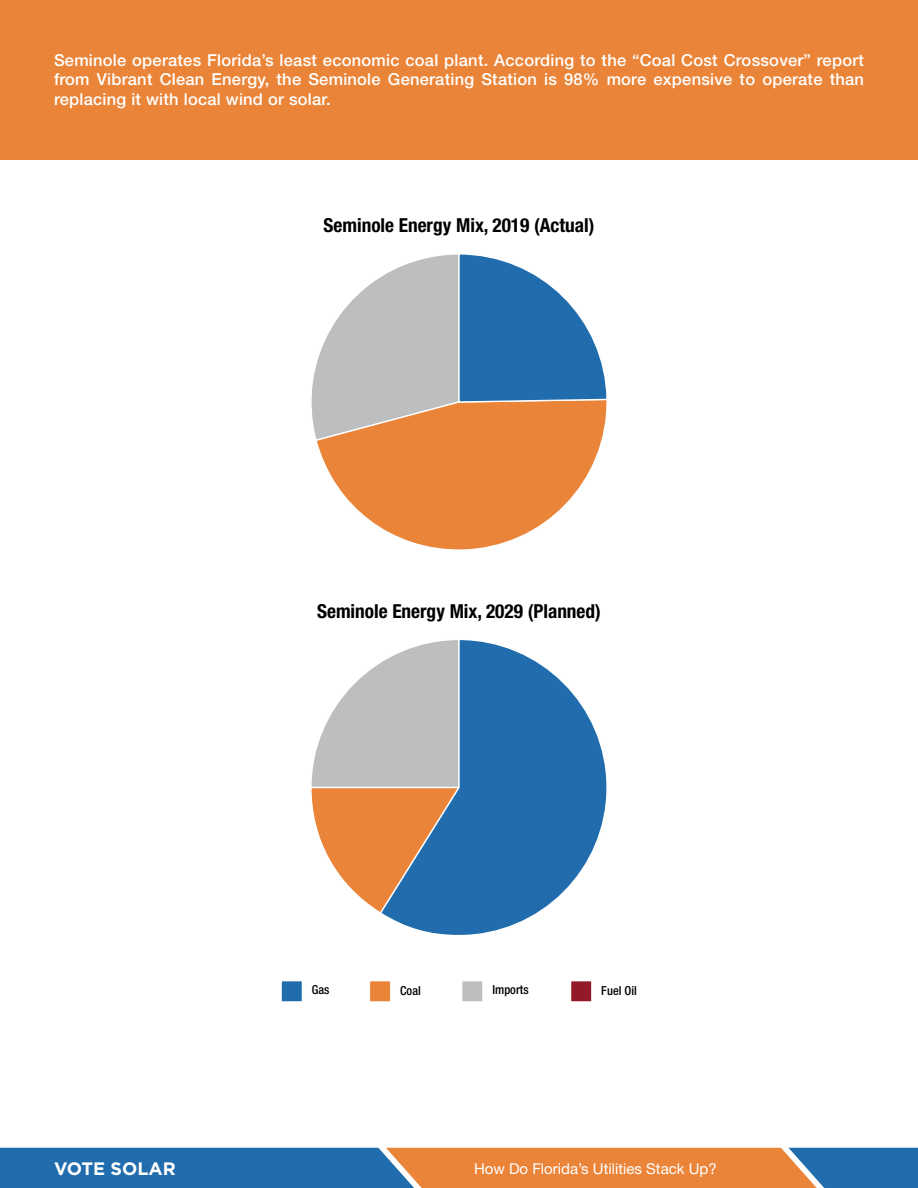
<style>
.page{position:relative;width:918px;height:1188px;background:#fff}
.page>*{position:absolute;margin:0;border:0;box-sizing:border-box;transform-origin:0 0}
.t1{font:700 condensed 19.35px "Helvetica Neue LT Std";color:#000}
.t2{font:700 18px "Gotham";color:#fff}
.t3{font:500 16.5px/19.5px "Helvetica Neue LT Std";letter-spacing:.015em;color:#fff;text-align:justify}
.t4{font:15px "Helvetica Neue LT Std";color:#fff}
.t5{font:500 condensed 12.45px "Helvetica Neue LT Std";color:#000}
</style>
<div class="page">
<svg style="left:0;top:1148px;width:918px;height:40px;background:#7a787b"></svg>
<div style="left:0;top:0;width:918px;height:159px;background:#ea8438"></div>
<svg style="left:317px;top:442px;width:284px;height:108px"></svg>
<svg style="left:311px;top:254px;width:296px;height:188px"></svg>
<svg style="left:311px;top:664px;width:68px;height:248px"></svg>
<svg style="left:379px;top:640px;width:228px;height:295px"></svg>
<div style="left:369px;top:981px;width:22px;height:21px;background:#ea8439"></div>
<div style="left:369px;top:980px;width:22px;height:23px;border:1px solid #fff"></div>
<div style="left:281px;top:981px;width:21px;height:21px;background:#206cac"></div>
<div style="left:280px;top:980px;width:23px;height:23px;border:1px solid #fff"></div>
<div style="left:571px;top:981px;width:21px;height:21px;background:#931928"></div>
<div style="left:570px;top:980px;width:23px;height:23px;border:1px solid #fff"></div>
<div style="left:462px;top:981px;width:21px;height:21px;background:#bcbec0"></div>
<div style="left:461px;top:980px;width:23px;height:23px;border:1px solid #fff"></div>
<p class="t3" style="left:54px;top:50px;width:812px">Seminole operates Florida’s least economic coal plant. According to the “Coal Cost Crossover” report from Vibrant Clean Energy, the Seminole Generating Station is 98% more expensive to operate than replacing it with local wind or solar.</p>
<p class="t1" style="left:324px;top:214px;width:272px">Seminole Energy Mix, 2019 (Actual)</p>
<p class="t1" style="left:317px;top:599px;width:285px">Seminole Energy Mix, 2029 (Planned)</p>
<p class="t5" style="left:312px;top:983px;width:19px">Gas</p>
<p class="t5" style="left:400px;top:983px;width:22px">Coal</p>
<p class="t5" style="left:492px;top:983px;width:38px">Imports</p>
<p class="t5" style="left:601px;top:983px;width:37px">Fuel Oil</p>
<p class="t2" style="left:54px;top:1156px;width:123px">VOTE SOLAR</p>
<p class="t4" style="left:474px;top:1160px;width:244px">How Do Florida’s Utilities Stack Up?</p>
</div>
